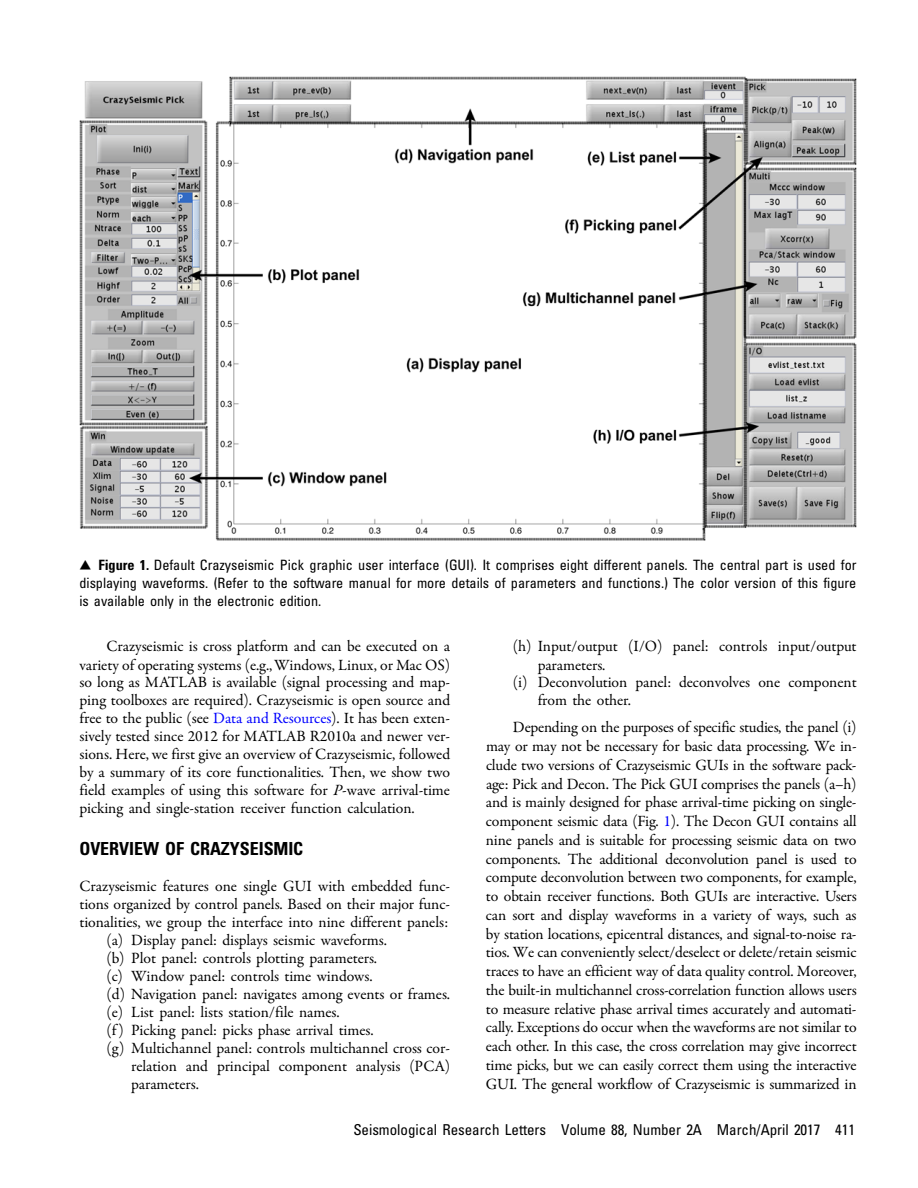
<style>
.page{position:relative;width:918px;height:1188px;background:#fff}
.page>*{position:absolute;margin:0;border:0;box-sizing:border-box;transform-origin:0 0}
.t1{font:18px "Adv OT0 a 81 dd 96.B";color:#000}
.t2{font:15.75px/18.8px "Adv OT2015 df 00";color:#000;text-align:justify}
.t3{font:15px "Adv O Tb 4959 fff";color:#000}
.t4{font:14.25px/18px "Adv O Tb 4959 fff";color:#000;text-align:justify}
.s1{font-family:"Adv O Td 877 c 31 c";font-size:18px}
.s2{font-family:"Adv OT0 a 81 dd 96.B"}
.s3{color:#00f}
.s4{font-family:"Adv OT1 a 356080.I"}
.s5{font-style:inherit}
</style>
<div class="page">
<img style="left:80px;top:77px;width:776px;height:463px">
<p class="t4" style="left:80px;top:558px;width:778px"><span class="s1">▴</span> <span class="s2">Figure 1.</span> Default Crazyseismic Pick graphic user interface (GUI). It comprises eight different panels. The central part is used for displaying waveforms. (Refer to the software manual for more details of parameters and functions.) The color version of this figure is available only in the electronic edition.</p>
<p class="t2" style="left:80px;top:639px;width:372px;line-height:18px;text-indent:27px">Crazyseismic is cross platform and can be executed on a variety of operating systems (e.g.,Windows, Linux, or Mac OS) so long as MATLAB is available (signal processing and map&shy;ping toolboxes are required). Crazyseismic is open source and free to the public (see <span class="s3">Data and Resources</span>). It has been exten&shy;sively tested since 2012 for MATLAB R2010a and newer ver&shy;sions. Here, we first give an overview of Crazyseismic, followed by a summary of its core functionalities. Then, we show two field examples of using this software for <span class="s4">P</span>-wave arrival-time picking and single-station receiver function calculation.</p>
<p class="t1" style="left:80px;top:842px;width:225px">OVERVIEW OF CRAZYSEISMIC</p>
<p class="t2" style="left:80px;top:878px;width:372px">Crazyseismic features one single GUI with embedded func-</p>
<p class="t2" style="left:80px;top:896px;width:372px">tions organized by control panels. Based on their major func-</p>
<p class="t2" style="left:80px;top:914px;width:370px">tionalities, we group the interface into nine different panels:</p>
<p class="t2" style="left:106px;top:932px;width:282px">(a) Display panel: displays seismic waveforms.</p>
<p class="t2" style="left:106px;top:950px;width:272px">(b) Plot panel: controls plotting parameters.</p>
<p class="t2" style="left:106px;top:968px;width:268px">(c) Window panel: controls time windows.</p>
<p class="t2" style="left:106px;top:986px;width:345px">(d) Navigation panel: navigates among events or frames.</p>
<p class="t2" style="left:106px;top:1004px;width:234px">(e) List panel: lists station/file names.</p>
<p class="t2" style="left:106px;top:1022px;width:268px">(f ) Picking panel: picks phase arrival times.</p>
<p class="t2" style="left:106px;top:1040px;width:345px">(g) Multichannel panel: controls multichannel cross cor-</p>
<p class="t2" style="left:131px;top:1058px;width:320px">relation and principal component analysis (PCA)</p>
<p class="t2" style="left:131px;top:1076px;width:69px">parameters.</p>
<p class="t2" style="left:513px;top:639px;width:345px">(h) Input/output (I/O) panel: controls input/output</p>
<p class="t2" style="left:538px;top:657px;width:69px">parameters.</p>
<p class="t2" style="left:513px;top:675px;width:345px">(i) Deconvolution panel: deconvolves one component</p>
<p class="t2" style="left:538px;top:693px;width:95px">from the other.</p>
<p class="t2" style="left:486px;top:720px;width:372px;text-indent:27px">Depending on the purposes of specific studies, the panel (i) may or may not be necessary for basic data processing. We in&shy;clude two versions of Crazyseismic GUIs in the software pack&shy;age: Pick and Decon. The Pick GUI comprises the panels (a<span class="s5">–</span>h) and is mainly designed for phase arrival-time picking on single&shy;component seismic data (Fig. <span class="s3">1</span>). The Decon GUI contains all nine panels and is suitable for processing seismic data on two components. The additional deconvolution panel is used to compute deconvolution between two components, for example, to obtain receiver functions. Both GUIs are interactive. Users can sort and display waveforms in a variety of ways, such as by station locations, epicentral distances, and signal-to-noise ra&shy;tios. We can conveniently select/deselect or delete/retain seismic traces to have an efficient way of data quality control. Moreover, the built-in multichannel cross-correlation function allows users to measure relative phase arrival times accurately and automati&shy;cally. Exceptions do occur when the waveforms are not similar to each other. In this case, the cross correlation may give incorrect time picks, but we can easily correct them using the interactive GUI. The general workflow of Crazyseismic is summarized in</p>
<p class="t3" style="left:353px;top:1124px;width:503px">Seismological Research Letters Volume 88, Number 2A March/April 2017 411</p>
</div>
